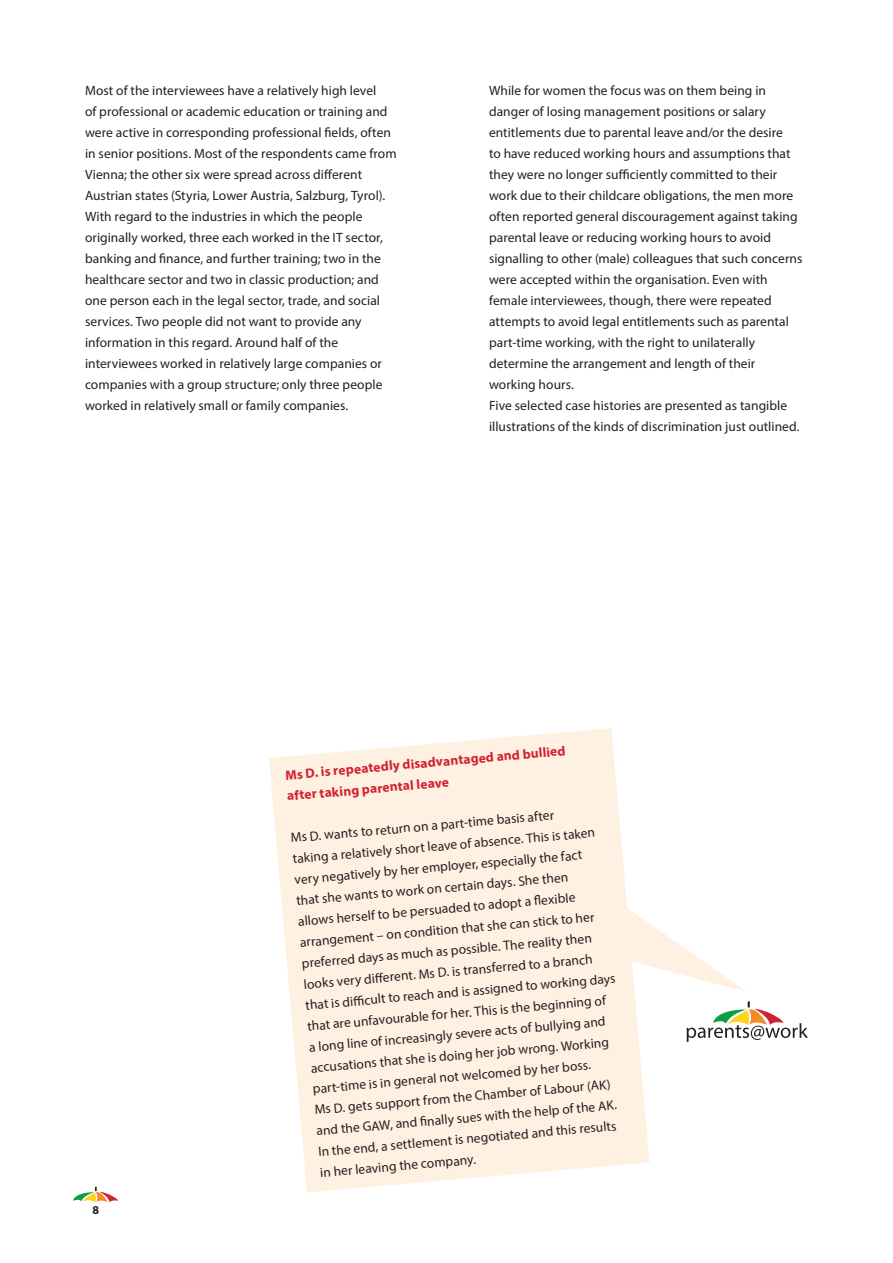
<style>
.page{position:relative;width:893px;height:1263px;background:#fff}
.page>*{position:absolute;margin:0;border:0;box-sizing:border-box;transform-origin:0 0}
.t1{font:13.5px/21px "Myriad Pro";letter-spacing:.005em;color:#231f20}
.t2{font:700 13.5px/21px "Myriad Pro";color:#d12233}
.t3{font:700 12px "Myriad Pro";color:#231f20}
</style>
<div class="page">
<svg style="left:269px;top:728px;width:380px;height:464px;background:#fef3e6"></svg>
<svg style="left:619px;top:902px;width:128px;height:90px"></svg>
<svg style="left:687px;top:1001px;width:121px;height:41px"></svg>
<svg style="left:73px;top:1187px;width:45px;height:15px"></svg>
<p class="t1" style="left:85px;top:80px;width:313px">Most of the interviewees have a relatively high level<br>of professional or academic education or training and were active in corresponding professional fields, often in senior positions. Most of the respondents came from Vienna; the other six were spread across different Austrian states (Styria, Lower Austria, Salzburg, Tyrol).<br>With regard to the industries in which the people originally worked, three each worked in the IT sector, banking and finance, and further training; two in the healthcare sector and two in classic production; and one person each in the legal sector, trade, and social services. Two people did not want to provide any information in this regard. Around half of the interviewees worked in relatively large companies or companies with a group structure; only three people worked in relatively small or family companies.</p>
<p class="t1" style="left:489px;top:80px;width:315px">While for women the focus was on them being in danger of losing management positions or salary entitlements due to parental leave and/or the desire<br>to have reduced working hours and assumptions that they were no longer sufficiently committed to their work due to their childcare obligations, the men more often reported general discouragement against taking parental leave or reducing working hours to avoid signalling to other (male) colleagues that such concerns were accepted within the organisation. Even with female interviewees, though, there were repeated attempts to avoid legal entitlements such as parental part-time working, with the right to unilaterally determine the arrangement and length of their working hours.<br>Five selected case histories are presented as tangible illustrations of the kinds of discrimination just outlined.</p>
<p class="t3" style="left:92px;top:1202px;width:8px">8</p>
<p class="t2" style="left:284px;top:764px;width:283px;rotate:-5deg">Ms D. is repeatedly disadvantaged and bullied after taking parental leave</p>
<p class="t1" style="left:290px;top:827px;width:313px;rotate:-5deg">Ms D. wants to return on a part-time basis after<br>taking a relatively short leave of absence. This is taken very negatively by her employer, especially the fact that she wants to work on certain days. She then allows herself to be persuaded to adopt a fl exible arrangement – on condition that she can stick to her preferred days as much as possible. The reality then looks very diff erent. Ms D. is transferred to a branch that is diffi cult to reach and is assigned to working days that are unfavourable for her. This is the beginning of<br>a long line of increasingly severe acts of bullying and accusations that she is doing her job wrong. Working part-time is in general not welcomed by her boss.<br>Ms D. gets support from the Chamber of Labour (AK) and the GAW, and fi nally sues with the help of the AK.<br>In the end, a settlement is negotiated and this results in her leaving the company.</p>
</div>
